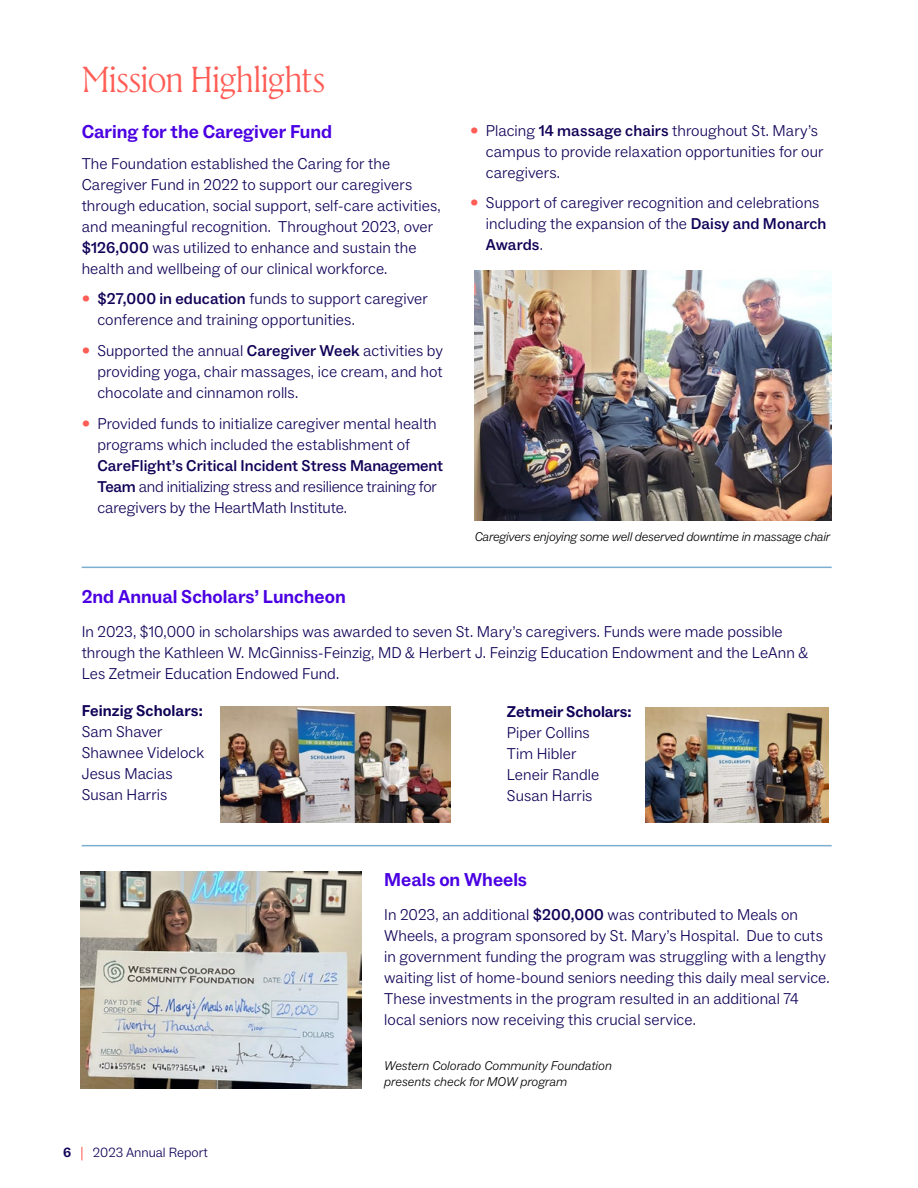
<style>
.page{position:relative;width:918px;height:1188px;background:#fff}
.page>*{position:absolute;margin:0;border:0;box-sizing:border-box;transform-origin:0 0}
.t1{font:36px "Rector";letter-spacing:-.02em;color:#ff5d55}
.t2{font:700 18.75px "ABC Social";color:#4a00e2}
.t3{font:300 15.75px/21px "ABC Social";letter-spacing:.005em;color:#110057}
.t4{font:300 15.75px/21px "ABC Social";letter-spacing:-.015em;color:#110057}
.t5{font:700 15.75px "ABC Social";letter-spacing:-.005em;color:#110057}
.t6{font:300 13.5px "ABC Social";color:#110057}
.t7{font:italic 300 12.75px/15.3px "ABC Social";letter-spacing:-.015em;color:#000}
.s1{font-weight:500}
.s2{color:#ff5d55}
.s3{font-weight:700}
.s4{font-weight:400;color:#ff5d55}
</style>
<div class="page">
<img style="left:475px;top:270px;width:357px;height:251px">
<img style="left:645px;top:707px;width:183px;height:116px">
<img style="left:221px;top:707px;width:230px;height:116px">
<img style="left:81px;top:872px;width:280px;height:217px">
<hr style="left:82px;top:567px;width:750px;height:1px;background:#7cafd1">
<hr style="left:82px;top:845px;width:750px;height:1px;background:#7cafd1">
<h1 class="t1" style="left:82px;top:55px;width:245px">Mission Highlights</h1>
<p class="t2" style="left:82px;top:120px;width:252px">Caring for the Caregiver Fund</p>
<p class="t3" style="left:82px;top:153px;width:361px">The Foundation established the Caring for the Caregiver Fund in 2022 to support our caregivers through education, social support, self-care activities, and meaningful recognition. Throughout 2023, over <span class="s1">$126,000</span> was utilized to enhance and sustain the health and wellbeing of our clinical workforce.</p>
<p class="t3" style="left:97px;top:289px;width:332px;text-indent:-16px"><span class="s2">•</span> <span class="s1">$27,000 in education</span> funds to support caregiver conference and training opportunities.</p>
<p class="t3" style="left:97px;top:340px;width:347px;text-align:justify;text-indent:-16px"><span class="s2">•</span> Supported the annual <span class="s1">Caregiver Week</span> activities by providing yoga, chair massages, ice cream, and hot chocolate and cinnamon rolls.</p>
<p class="t3" style="left:97px;top:413px;width:341px;text-indent:-16px"><span class="s2">•</span> Provided funds to initialize caregiver mental health programs which included the establishment of</p>
<p class="t4" style="left:97px;top:455px;width:347px"><span class="s1">CareFlight’s Critical Incident Stress Management<br>Team</span> and initializing stress and resilience training for caregivers by the HeartMath Institute.</p>
<p class="t3" style="left:486px;top:120px;width:339px;text-indent:-16px"><span class="s2">•</span> Placing <span class="s1">14 massage chairs</span> throughout St. Mary’s campus to provide relaxation opportunities for our caregivers.</p>
<p class="t3" style="left:486px;top:193px;width:342px;text-indent:-16px"><span class="s2">•</span> Support of caregiver recognition and celebrations including the expansion of the <span class="s1">Daisy and Monarch<br>Awards</span>.</p>
<p class="t7" style="left:475px;top:530px;width:357px">Caregivers enjoying some well deserved downtime in massage chair</p>
<p class="t2" style="left:82px;top:585px;width:266px">2nd Annual Scholars’ Luncheon</p>
<p class="t3" style="left:82px;top:621px;width:728px">In 2023, $10,000 in scholarships was awarded to seven St. Mary’s caregivers. Funds were made possible through the Kathleen W. McGinniss-Feinzig, MD &amp; Herbert J. Feinzig Education Endowment and the LeAnn &amp;<br>Les Zetmeir Education Endowed Fund.</p>
<p class="t5" style="left:82px;top:701px;width:123px">Feinzig Scholars:</p>
<p class="t3" style="left:82px;top:722px;width:124px">Sam Shaver<br>Shawnee Videlock<br>Jesus Macias<br>Susan Harris</p>
<p class="t6" style="left:63px;top:1144px;width:146px"><span class="s3">6</span> <span class="s4">|</span> 2023 Annual Report</p>
<p class="t5" style="left:507px;top:702px;width:126px">Zetmeir Scholars:</p>
<p class="t3" style="left:507px;top:722px;width:94px">Piper Collins<br>Tim Hibler<br>Leneir Randle<br>Susan Harris</p>
<p class="t2" style="left:384px;top:869px;width:144px">Meals on Wheels</p>
<p class="t3" style="left:384px;top:905px;width:447px">In 2023, an additional <span class="s1">$200,000</span> was contributed to Meals on Wheels, a program sponsored by St. Mary’s Hospital. Due to cuts in government funding the program was struggling with a lengthy waiting list of home-bound seniors needing this daily meal service.<br>These investments in the program resulted in an additional 74 local seniors now receiving this crucial service.</p>
<p class="t7" style="left:384px;top:1059px;width:229px">Western Colorado Community Foundation presents check for MOW program</p>
</div>
